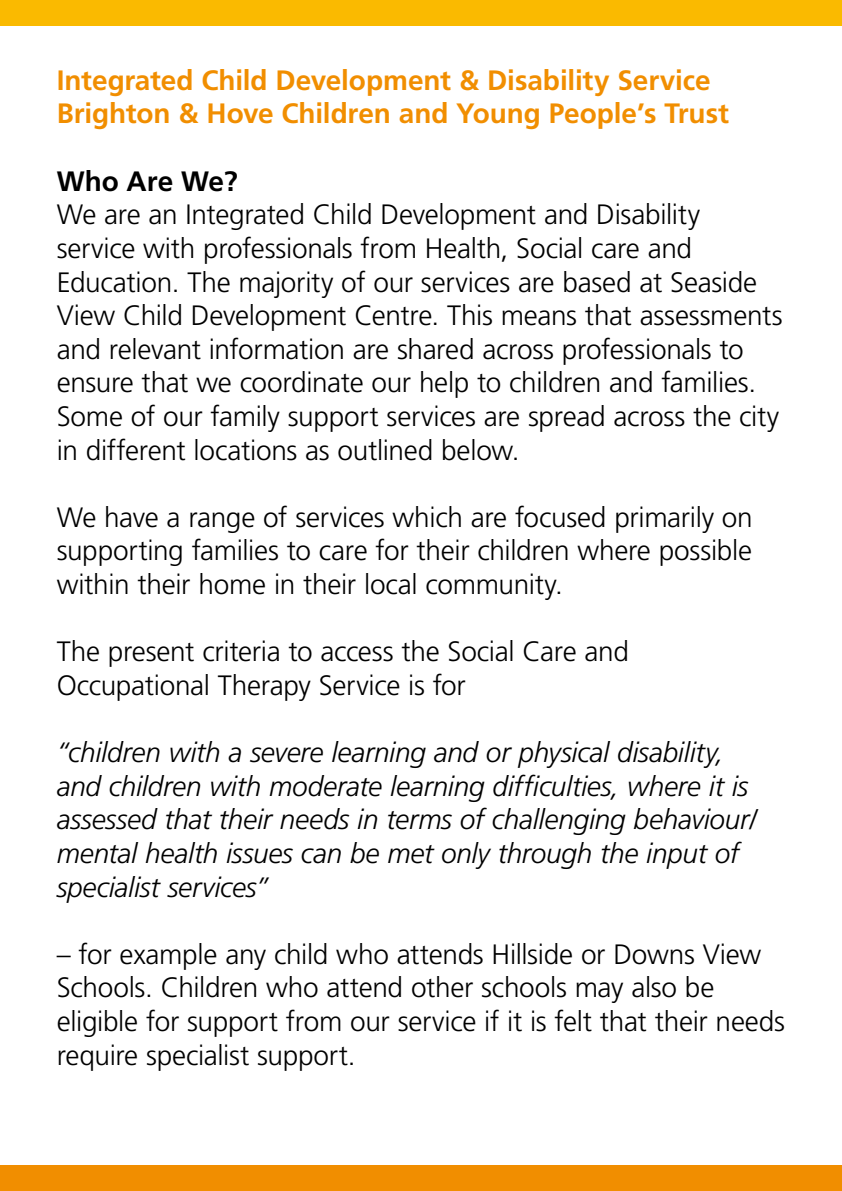
<style>
.page{position:relative;width:842px;height:1191px;background:#fff}
.page>*{position:absolute;margin:0;border:0;box-sizing:border-box;transform-origin:0 0}
.t1{font:300 28px/33.6px "Frutiger";letter-spacing:-.01em;color:#000}
.t2{font:italic 300 28px/33.6px "Frutiger";letter-spacing:-.01em;color:#000}
.t3{font:700 28px/33.6px "Frutiger";letter-spacing:-.005em;color:#f18e00}
.t4{font:700 28px "Frutiger";color:#000}
</style>
<div class="page">
<div style="left:0;top:1165px;width:842px;height:26px;background:#f18e00"></div>
<div style="left:0;top:0;width:842px;height:26px;background:#faba00"></div>
<p class="t3" style="left:57px;top:63px;width:674px">Integrated Child Development &amp; Disability Service<br>Brighton &amp; Hove Children and Young People’s Trust</p>
<p class="t4" style="left:57px;top:164px;width:183px">Who Are We?</p>
<p class="t1" style="left:57px;top:198px;width:727px">We are an Integrated Child Development and Disability service with professionals from Health, Social care and Education. The majority of our services are based at Seaside View Child Development Centre. This means that assessments and relevant information are shared across professionals to ensure that we coordinate our help to children and families.<br>Some of our family support services are spread across the city in different locations as outlined below.</p>
<p class="t1" style="left:57px;top:501px;width:698px;text-align:justify">We have a range of services which are focused primarily on supporting families to care for their children where possible within their home in their local community.</p>
<p class="t1" style="left:57px;top:635px;width:574px">The present criteria to access the Social Care and<br>Occupational Therapy Service is for</p>
<p class="t2" style="left:57px;top:736px;width:702px">“children with a severe learning and or physical disability, and children with moderate learning difficulties, where it is assessed that their needs in terms of challenging behaviour/ mental health issues can be met only through the input of specialist services”</p>
<p class="t1" style="left:57px;top:937px;width:730px">– for example any child who attends Hillside or Downs View Schools. Children who attend other schools may also be eligible for support from our service if it is felt that their needs require specialist support.</p>
</div>
